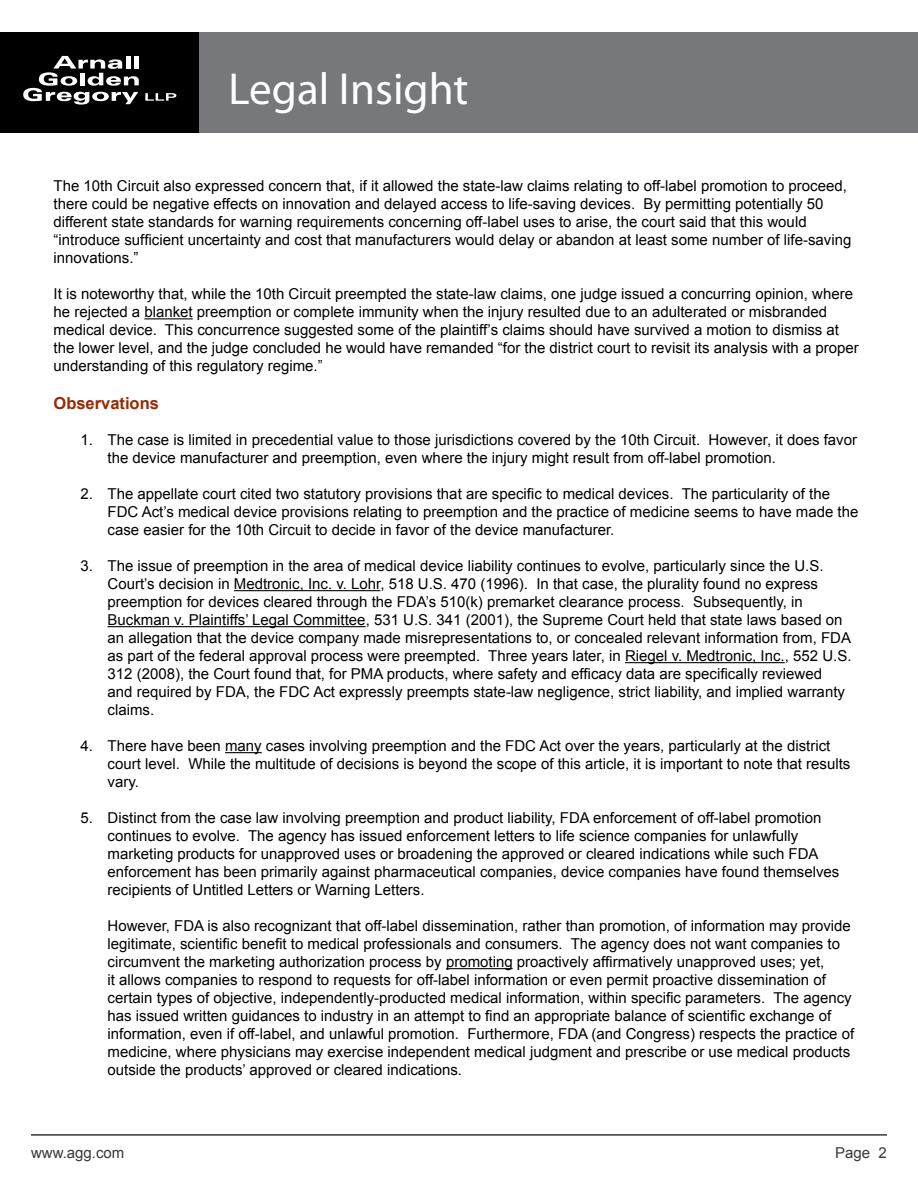
<style>
.page{position:relative;width:918px;height:1188px;background:#fff}
.page>*{position:absolute;margin:0;border:0;box-sizing:border-box;transform-origin:0 0}
.t1{font:45px "Myriad Pro";color:#fff}
.t2{font:700 16.5px "Arial";color:#962a03}
.t3{font:15px/18px "Arial";color:#000}
.t4{font:15px "Arial";color:#383839}
</style>
<div class="page">
<div style="left:0;top:32px;width:200px;height:101px;background:#000"></div>
<svg style="left:23px;top:56px;width:116px;height:49px"></svg>
<svg style="left:145px;top:93px;width:31px;height:8px"></svg>
<div style="left:200px;top:32px;width:718px;height:101px;background:#77787b"></div>
<hr style="left:31px;top:1134px;width:856px;height:2px;background:#383839">
<hr style="left:144px;top:318px;width:49px;height:1px;background:#000">
<hr style="left:234px;top:590px;width:146px;height:1px;background:#000">
<hr style="left:108px;top:626px;width:258px;height:1px;background:#000">
<hr style="left:625px;top:662px;width:160px;height:1px;background:#000">
<hr style="left:225px;top:752px;width:37px;height:1px;background:#000">
<hr style="left:446px;top:968px;width:67px;height:1px;background:#000">
<h1 class="t1" style="left:229px;top:61px;width:241px">Legal Insight</h1>
<p class="t3" style="left:54px;top:177px;width:799px">The 10th Circuit also expressed concern that, if it allowed the state-law claims relating to off-label promotion to proceed, there could be negative effects on innovation and delayed access to life-saving devices. By permitting potentially 50 different state standards for warning requirements concerning off-label uses to arise, the court said that this would “introduce sufficient uncertainty and cost that manufacturers would delay or abandon at least some number of life-saving innovations.”</p>
<p class="t3" style="left:54px;top:285px;width:807px">It is noteworthy that, while the 10th Circuit preempted the state-law claims, one judge issued a concurring opinion, where he rejected a blanket preemption or complete immunity when the injury resulted due to an adulterated or misbranded medical device. This concurrence suggested some of the plaintiff’s claims should have survived a motion to dismiss at the lower level, and the judge concluded he would have remanded “for the district court to revisit its analysis with a proper understanding of this regulatory regime.”</p>
<p class="t2" style="left:54px;top:392px;width:107px">Observations</p>
<p class="t3" style="left:108px;top:431px;width:751px;text-indent:-27px">1. The case is limited in precedential value to those jurisdictions covered by the 10th Circuit. However, it does favor the device manufacturer and preemption, even where the injury might result from off-label promotion.</p>
<p class="t3" style="left:108px;top:485px;width:752px;text-indent:-27px">2. The appellate court cited two statutory provisions that are specific to medical devices. The particularity of the<br>FDC Act’s medical device provisions relating to preemption and the practice of medicine seems to have made the case easier for the 10th Circuit to decide in favor of the device manufacturer.</p>
<p class="t3" style="left:108px;top:557px;width:745px;text-indent:-27px">3. The issue of preemption in the area of medical device liability continues to evolve, particularly since the U.S.<br>Court’s decision in Medtronic, Inc. v. Lohr, 518 U.S. 470 (1996). In that case, the plurality found no express preemption for devices cleared through the FDA’s 510(k) premarket clearance process. Subsequently, in Buckman v. Plaintiffs’ Legal Committee, 531 U.S. 341 (2001), the Supreme Court held that state laws based on an allegation that the device company made misrepresentations to, or concealed relevant information from, FDA as part of the federal approval process were preempted. Three years later, in Riegel v. Medtronic, Inc., 552 U.S.<br>312 (2008), the Court found that, for PMA products, where safety and efficacy data are specifically reviewed<br>and required by FDA, the FDC Act expressly preempts state-law negligence, strict liability, and implied warranty claims.</p>
<p class="t3" style="left:108px;top:737px;width:744px;text-indent:-27px">4. There have been many cases involving preemption and the FDC Act over the years, particularly at the district court level. While the multitude of decisions is beyond the scope of this article, it is important to note that results vary.</p>
<p class="t3" style="left:108px;top:809px;width:733px;text-indent:-27px">5. Distinct from the case law involving preemption and product liability, FDA enforcement of off-label promotion continues to evolve. The agency has issued enforcement letters to life science companies for unlawfully marketing products for unapproved uses or broadening the approved or cleared indications while such FDA enforcement has been primarily against pharmaceutical companies, device companies have found themselves recipients of Untitled Letters or Warning Letters.</p>
<p class="t3" style="left:108px;top:917px;width:748px">However, FDA is also recognizant that off-label dissemination, rather than promotion, of information may provide legitimate, scientific benefit to medical professionals and consumers. The agency does not want companies to circumvent the marketing authorization process by promoting proactively affirmatively unapproved uses; yet,<br>it allows companies to respond to requests for off-label information or even permit proactive dissemination of certain types of objective, independently-producted medical information, within specific parameters. The agency has issued written guidances to industry in an attempt to find an appropriate balance of scientific exchange of information, even if off-label, and unlawful promotion. Furthermore, FDA (and Congress) respects the practice of medicine, where physicians may exercise independent medical judgment and prescribe or use medical products outside the products’ approved or cleared indications.</p>
<p class="t4" style="left:31px;top:1142px;width:95px">www.agg.com</p>
<p class="t4" style="left:835px;top:1142px;width:53px">Page 2</p>
</div>
